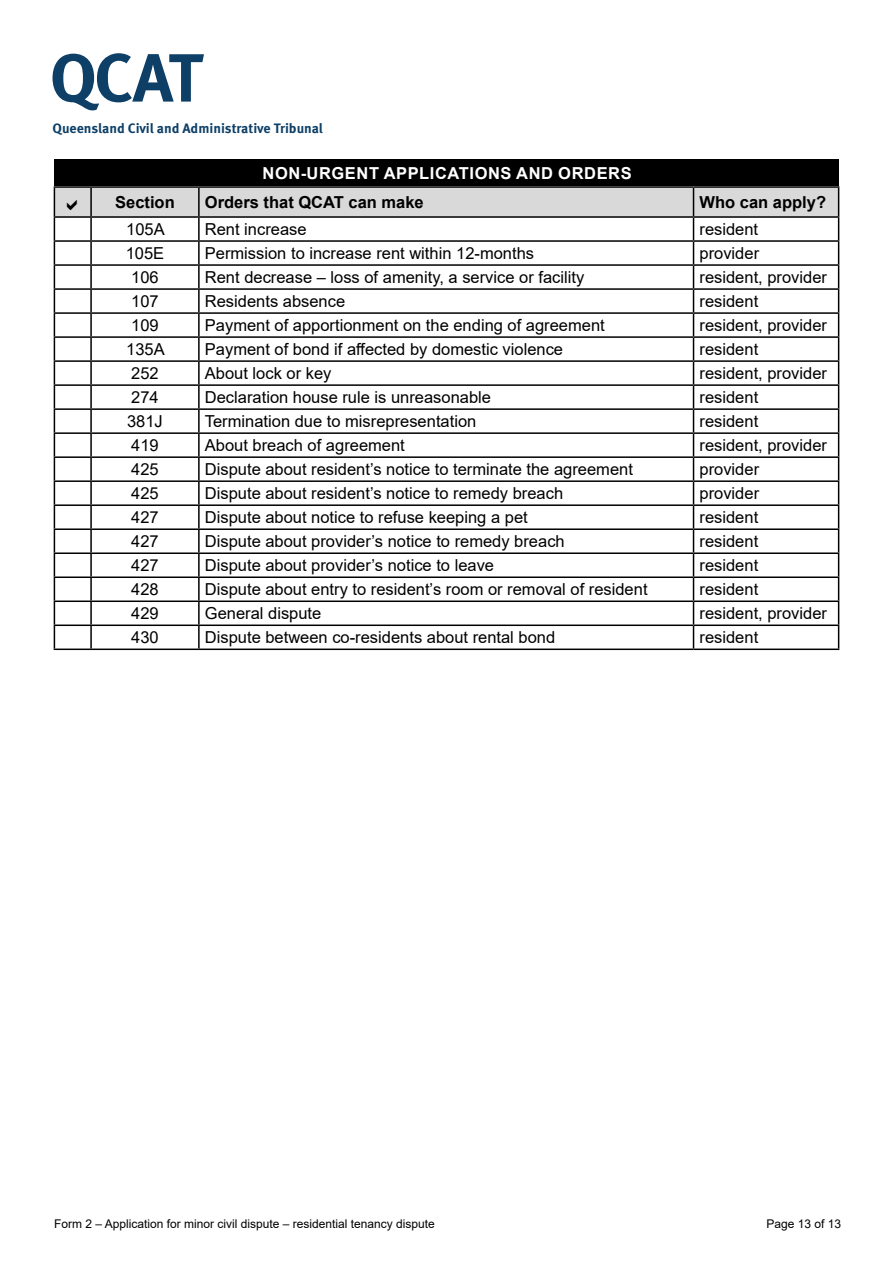
<style>
.page{position:relative;width:893px;height:1263px;background:#fff}
.page>*{position:absolute;margin:0;border:0;box-sizing:border-box;transform-origin:0 0}
.t1{font:16.5px "Arial";color:#000}
.t2{font:700 16.5px "Arial";color:#000}
.t3{font:700 16.5px "Arial";letter-spacing:.035em;color:#fff}
.t4{font:700 13.65px "Meta Pro";letter-spacing:-.005em;color:#0d3f67}
.t5{font:12px "Arial";color:#000}
</style>
<div class="page">
<svg style="left:53px;top:53px;width:151px;height:57px"></svg>
<div style="left:54px;top:159px;width:785px;height:27px;background:#000"></div>
<hr style="left:54px;top:186px;width:37px;height:2px;background:#000">
<hr style="left:91px;top:186px;width:108px;height:2px;background:#000">
<hr style="left:199px;top:186px;width:494px;height:2px;background:#000">
<hr style="left:693px;top:186px;width:146px;height:2px;background:#000">
<hr style="left:54px;top:648px;width:37px;height:2px;background:#000">
<hr style="left:91px;top:648px;width:108px;height:2px;background:#000">
<hr style="left:199px;top:648px;width:494px;height:2px;background:#000">
<hr style="left:693px;top:648px;width:146px;height:2px;background:#000">
<svg style="left:54px;top:187px;width:785px;height:461px"></svg>
<p class="t4" style="left:53px;top:117px;width:272px">Queensland Civil and Administrative Tribunal</p>
<p class="t3" style="left:263px;top:161px;width:371px">NON-URGENT APPLICATIONS AND ORDERS</p>
<p class="t2" style="left:115px;top:191px;width:61px">Section</p>
<p class="t2" style="left:205px;top:191px;width:220px">Orders that QCAT can make</p>
<p class="t2" style="left:699px;top:191px;width:128px">Who can apply?</p>
<p class="t1" style="left:126px;top:218px;width:40px">105A</p>
<p class="t1" style="left:205px;top:218px;width:103px">Rent increase</p>
<p class="t1" style="left:699px;top:218px;width:60px">resident</p>
<p class="t1" style="left:126px;top:242px;width:40px">105E</p>
<p class="t1" style="left:205px;top:242px;width:331px">Permission to increase rent within 12-months</p>
<p class="t1" style="left:700px;top:242px;width:61px">provider</p>
<p class="t1" style="left:131px;top:266px;width:29px">106</p>
<p class="t1" style="left:205px;top:266px;width:381px">Rent decrease – loss of amenity, a service or facility</p>
<p class="t1" style="left:700px;top:266px;width:129px">resident, provider</p>
<p class="t1" style="left:131px;top:290px;width:29px">107</p>
<p class="t1" style="left:205px;top:290px;width:142px">Residents absence</p>
<p class="t1" style="left:700px;top:290px;width:60px">resident</p>
<p class="t1" style="left:131px;top:314px;width:29px">109</p>
<p class="t1" style="left:205px;top:314px;width:401px">Payment of apportionment on the ending of agreement</p>
<p class="t1" style="left:700px;top:314px;width:129px">resident, provider</p>
<p class="t1" style="left:126px;top:338px;width:40px">135A</p>
<p class="t1" style="left:205px;top:338px;width:360px">Payment of bond if affected by domestic violence</p>
<p class="t1" style="left:700px;top:338px;width:60px">resident</p>
<p class="t1" style="left:131px;top:362px;width:29px">252</p>
<p class="t1" style="left:205px;top:362px;width:128px">About lock or key</p>
<p class="t1" style="left:700px;top:362px;width:129px">resident, provider</p>
<p class="t1" style="left:131px;top:386px;width:29px">274</p>
<p class="t1" style="left:205px;top:386px;width:288px">Declaration house rule is unreasonable</p>
<p class="t1" style="left:700px;top:386px;width:60px">resident</p>
<p class="t1" style="left:127px;top:410px;width:37px">381J</p>
<p class="t1" style="left:205px;top:410px;width:273px">Termination due to misrepresentation</p>
<p class="t1" style="left:700px;top:410px;width:60px">resident</p>
<p class="t1" style="left:131px;top:434px;width:29px">419</p>
<p class="t1" style="left:205px;top:434px;width:201px">About breach of agreement</p>
<p class="t1" style="left:700px;top:434px;width:129px">resident, provider</p>
<p class="t1" style="left:131px;top:458px;width:29px">425</p>
<p class="t1" style="left:205px;top:458px;width:430px">Dispute about resident’s notice to terminate the agreement</p>
<p class="t1" style="left:700px;top:458px;width:61px">provider</p>
<p class="t1" style="left:131px;top:482px;width:29px">425</p>
<p class="t1" style="left:205px;top:482px;width:360px">Dispute about resident’s notice to remedy breach</p>
<p class="t1" style="left:700px;top:482px;width:61px">provider</p>
<p class="t1" style="left:131px;top:506px;width:29px">427</p>
<p class="t1" style="left:205px;top:506px;width:324px">Dispute about notice to refuse keeping a pet</p>
<p class="t1" style="left:700px;top:506px;width:60px">resident</p>
<p class="t1" style="left:131px;top:530px;width:29px">427</p>
<p class="t1" style="left:205px;top:530px;width:361px">Dispute about provider’s notice to remedy breach</p>
<p class="t1" style="left:700px;top:530px;width:60px">resident</p>
<p class="t1" style="left:131px;top:554px;width:29px">427</p>
<p class="t1" style="left:205px;top:554px;width:291px">Dispute about provider’s notice to leave</p>
<p class="t1" style="left:700px;top:554px;width:60px">resident</p>
<p class="t1" style="left:131px;top:578px;width:29px">428</p>
<p class="t1" style="left:205px;top:578px;width:444px">Dispute about entry to resident’s room or removal of resident</p>
<p class="t1" style="left:700px;top:578px;width:60px">resident</p>
<p class="t1" style="left:131px;top:602px;width:29px">429</p>
<p class="t1" style="left:205px;top:602px;width:118px">General dispute</p>
<p class="t1" style="left:700px;top:602px;width:129px">resident, provider</p>
<p class="t1" style="left:131px;top:626px;width:29px">430</p>
<p class="t1" style="left:205px;top:626px;width:352px">Dispute between co-residents about rental bond</p>
<p class="t1" style="left:700px;top:626px;width:60px">resident</p>
<p class="t5" style="left:54px;top:1215px;width:382px">Form 2 – Application for minor civil dispute – residential tenancy dispute</p>
<p class="t5" style="left:766px;top:1215px;width:76px">Page 13 of 13</p>
</div>
